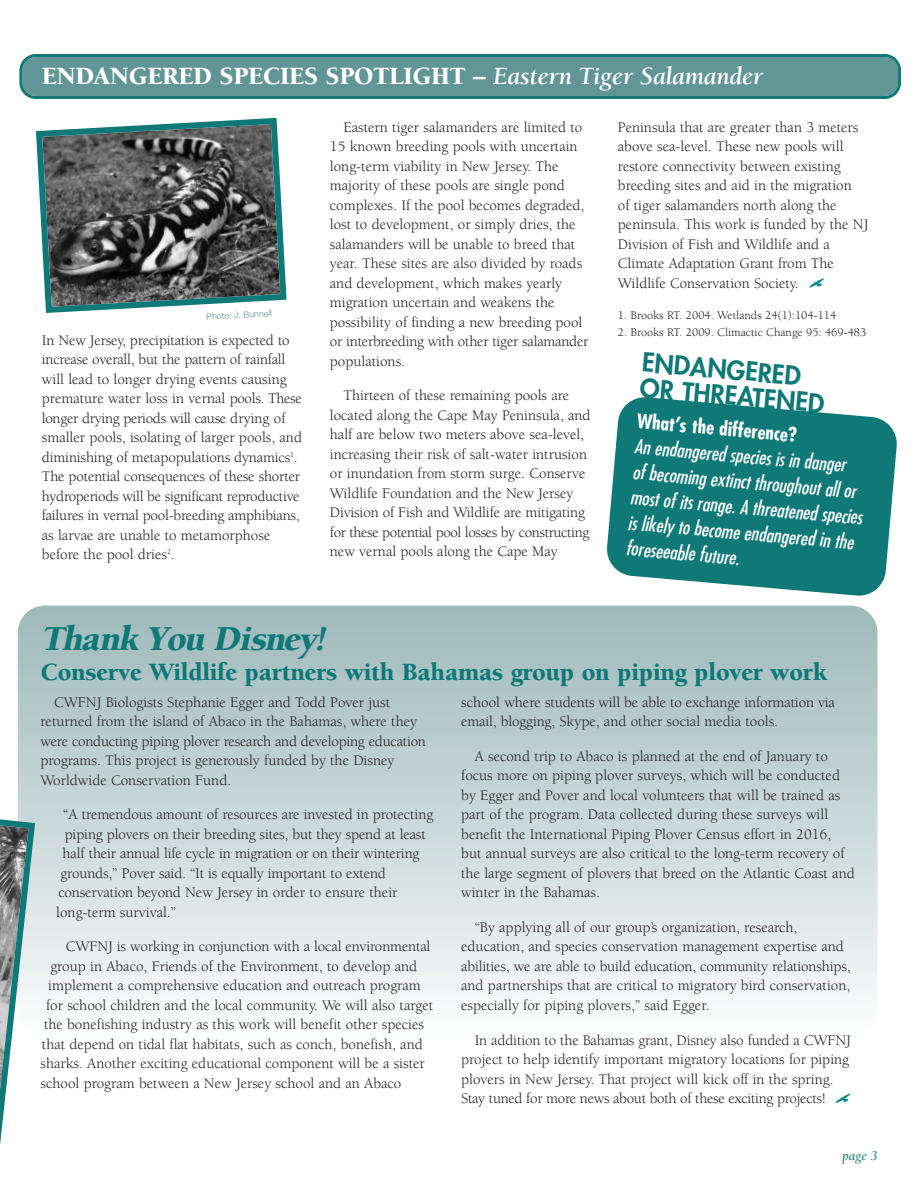
<style>
.page{position:relative;width:918px;height:1188px;background:#fff}
.page>*{position:absolute;margin:0;border:0;box-sizing:border-box;transform-origin:0 0}
.t1{font:italic 900 36px "Berkeley";color:#0f7977}
.t2{font:900 25.5px "Berkeley";letter-spacing:-.01em;color:#0f7977}
.t3{font:900 25.5px "Berkeley";letter-spacing:-.01em;color:#fff}
.t4{font:800 25.5px/25.5px "Futura";color:#0f7977}
.t5{font:italic condensed 19.5px/25.5px "Futura";color:#fff}
.t6{font:700 condensed 19.5px "Futura";color:#fff}
.t7{font:15px/19.5px "Berkeley";color:#231f20}
.t8{font:italic 13.5px "Berkeley";color:#0f7977}
.t9{font:12px "Berkeley";color:#231f20}
.t10{font:9px "Helvetica Neue";color:#8aadae}
.s1{font-weight:700;font-style:italic}
</style>
<div class="page">
<div style="left:18px;top:606px;width:860px;height:432px;background:linear-gradient(to bottom,#9db8b9,#fbfcfc);border-radius:27px"></div>
<svg style="left:809px;top:278px;width:15px;height:10px"></svg>
<svg style="left:19px;top:54px;width:882px;height:45px;background:#589392"></svg>
<svg style="left:36px;top:117px;width:251px;height:196px;background:#626c6c"></svg>
<svg style="left:607px;top:397px;width:290px;height:199px;background:#318c8a"></svg>
<svg style="left:835px;top:1093px;width:15px;height:10px"></svg>
<svg style="left:0;top:769px;width:38px;height:376px"></svg>
<h2 class="t3" style="left:42px;top:66px;width:723px">ENDANGERED SPECIES SPOTLIGHT – <span class="s1">Eastern Tiger Salamander</span></h2>
<p class="t10" style="left:206px;top:309px;width:67px;rotate:-3deg">Photo: J. Bunnell</p>
<p class="t7" style="left:42px;top:332px;width:262px">In New Jersey, precipitation is expected to increase overall, but the pattern of rainfall will lead to longer drying events causing premature water loss in vernal pools. These longer drying periods will cause drying of smaller pools, isolating of larger pools, and diminishing of metapopulations dynamics<sup>1</sup>.<br>The potential consequences of these shorter hydroperiods will be significant reproductive failures in vernal pool-breeding amphibians, as larvae are unable to metamorphose before the pool dries<sup>2</sup>.</p>
<p class="t7" style="left:330px;top:118px;width:260px;text-indent:14px">Eastern tiger salamanders are limited to 15 known breeding pools with uncertain long-term viability in New Jersey. The majority of these pools are single pond complexes. If the pool becomes degraded, lost to development, or simply dries, the salamanders will be unable to breed that year. These sites are also divided by roads and development, which makes yearly migration uncertain and weakens the possibility of finding a new breeding pool or interbreeding with other tiger salamander populations.</p>
<p class="t7" style="left:330px;top:387px;width:262px;text-indent:14px">Thirteen of these remaining pools are located along the Cape May Peninsula, and half are below two meters above sea-level, increasing their risk of salt-water intrusion or inundation from storm surge. Conserve Wildlife Foundation and the New Jersey Division of Fish and Wildlife are mitigating for these potential pool losses by constructing new vernal pools along the Cape May</p>
<p class="t7" style="left:618px;top:118px;width:252px">Peninsula that are greater than 3 meters above sea-level. These new pools will restore connectivity between existing breeding sites and aid in the migration<br>of tiger salamanders north along the peninsula. This work is funded by the NJ Division of Fish and Wildlife and a Climate Adaptation Grant from The Wildlife Conservation Society.</p>
<p class="t9" style="left:618px;top:311px;width:220px">1. Brooks RT. 2004. Wetlands 24(1):104-114</p>
<p class="t9" style="left:618px;top:327px;width:250px">2. Brooks RT. 2009. Climactic Change 95: 469-483</p>
<h2 class="t4" style="left:643px;top:351px;width:187px;rotate:5deg">ENDANGERED<br>OR THREATENED</h2>
<h3 class="t6" style="left:638px;top:412px;width:162px;rotate:5deg">What’s the difference?</h3>
<h3 class="t5" style="left:636px;top:435px;width:235px;rotate:5deg">An endangered species is in danger<br>of becoming extinct throughout all or most of its range. A threatened species is likely to become endangered in the foreseeable future.</h3>
<h1 class="t1" style="left:40px;top:624px;width:293px">Thank You Disney!</h1>
<h2 class="t2" style="left:40px;top:662px;width:789px">Conserve Wildlife partners with Bahamas group on piping plover work</h2>
<p class="t7" style="left:40px;top:693px;width:387px;text-indent:14px">CWFNJ Biologists Stephanie Egger and Todd Pover just returned from the island of Abaco in the Bahamas, where they were conducting piping plover research and developing education programs. This project is generously funded by the Disney Worldwide Conservation Fund.</p>
<p class="t7" style="left:63px;top:806px;width:372px">“A tremendous amount of resources are invested in protecting</p>
<p class="t7" style="left:65px;top:826px;width:363px">piping plovers on their breeding sites, but they spend at least</p>
<p class="t7" style="left:63px;top:845px;width:358px">half their annual life cycle in migration or on their wintering</p>
<p class="t7" style="left:60px;top:865px;width:327px">grounds,” Pover said. “It is equally important to extend</p>
<p class="t7" style="left:58px;top:884px;width:341px">conservation beyond New Jersey in order to ensure their</p>
<p class="t7" style="left:56px;top:904px;width:121px">long-term survival.”</p>
<p class="t7" style="left:66px;top:938px;width:366px">CWFNJ is working in conjunction with a local environmental</p>
<p class="t7" style="left:50px;top:958px;width:368px">group in Abaco, Friends of the Environment, to develop and</p>
<p class="t7" style="left:48px;top:977px;width:374px">implement a comprehensive education and outreach program</p>
<p class="t7" style="left:46px;top:997px;width:389px">for school children and the local community. We will also target</p>
<p class="t7" style="left:44px;top:1016px;width:382px">the bonefishing industry as this work will benefit other species</p>
<p class="t7" style="left:42px;top:1036px;width:382px">that depend on tidal flat habitats, such as conch, bonefish, and</p>
<p class="t7" style="left:41px;top:1055px;width:386px">sharks. Another exciting educational component will be a sister</p>
<p class="t7" style="left:41px;top:1075px;width:362px">school program between a New Jersey school and an Abaco</p>
<p class="t7" style="left:461px;top:693px;width:375px">school where students will be able to exchange information via email, blogging, Skype, and other social media tools.</p>
<p class="t7" style="left:461px;top:748px;width:395px;text-indent:13px">A second trip to Abaco is planned at the end of January to focus more on piping plover surveys, which will be conducted by Egger and Pover and local volunteers that will be trained as part of the program. Data collected during these surveys will benefit the International Piping Plover Census effort in 2016, but annual surveys are also critical to the long-term recovery of the large segment of plovers that breed on the Atlantic Coast and winter in the Bahamas.</p>
<p class="t7" style="left:461px;top:919px;width:391px;text-indent:13px">“By applying all of our group’s organization, research, education, and species conservation management expertise and abilities, we are able to build education, community relationships, and partnerships that are critical to migratory bird conservation, especially for piping plovers,” said Egger.</p>
<p class="t7" style="left:461px;top:1031px;width:391px;text-indent:14px">In addition to the Bahamas grant, Disney also funded a CWFNJ project to help identify important migratory locations for piping plovers in New Jersey. That project will kick off in the spring.<br>Stay tuned for more news about both of these exciting projects!</p>
<p class="t8" style="left:842px;top:1150px;width:37px">page 3</p>
</div>
